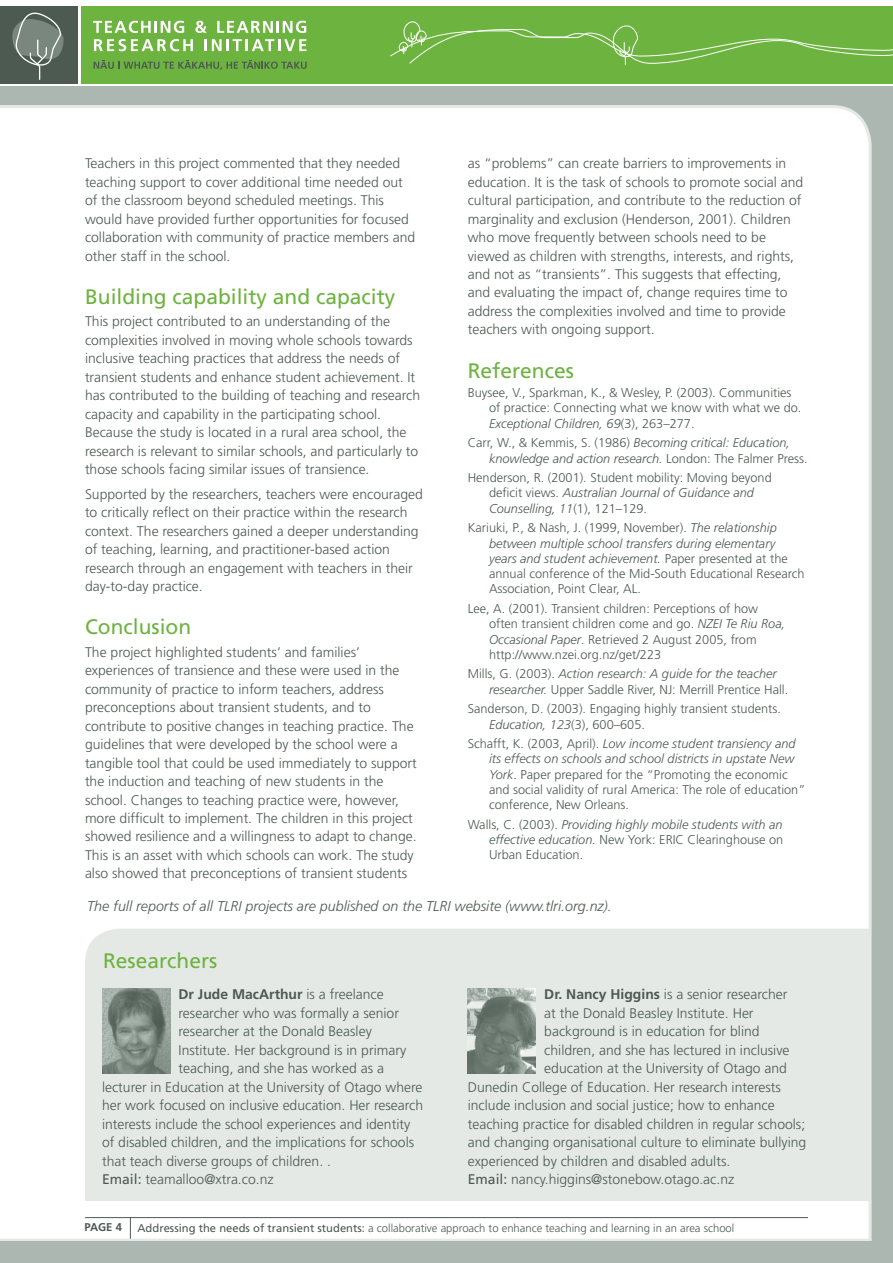
<style>
.page{position:relative;width:893px;height:1263px;background:#fff}
.page>*{position:absolute;margin:0;border:0;box-sizing:border-box;transform-origin:0 0}
.t1{font:21px "Frutiger";color:#6db33f}
.t2{font:italic 300 14.25px "Frutiger";color:#4c5a52}
.t3{font:300 13.95px/18.5px "Frutiger";color:#4c5a52}
.t4{font:700 13.95px "Frutiger";color:#4c5a52}
.t5{font:300 12.75px/15.3px "Frutiger";color:#4c5a52}
.t6{font:italic 300 12.75px/15.3px "Frutiger";color:#4c5a52}
.t7{font:300 11.25px "Frutiger";color:#4c5a52}
.t8{font:700 11.25px "Frutiger";color:#4c5a52}
.s1{font-style:italic}
.s2{font-style:normal}
.s3{font-weight:300}
.s4{font-weight:400}
.s5{font-weight:700}
</style>
<div class="page">
<div style="left:0;top:86px;width:893px;height:1177px;background:#adb7b1"></div>
<div style="left:0;top:105px;width:871px;height:1134px;background:#fff"></div>
<hr style="left:0;top:1239px;width:871px;height:3px;background:#e5e9e6">
<div style="left:0;top:6px;width:78px;height:78px;background:#4c5a52"></div>
<div style="left:81px;top:6px;width:812px;height:78px;background:#6db33f"></div>
<svg style="left:390px;top:21px;width:503px;height:44px"></svg>
<svg style="left:12px;top:12px;width:52px;height:141px"></svg>
<svg style="left:94px;top:39px;width:99px;height:12px"></svg>
<svg style="left:205px;top:39px;width:101px;height:12px"></svg>
<svg style="left:93px;top:21px;width:91px;height:12px"></svg>
<svg style="left:195px;top:21px;width:12px;height:12px"></svg>
<svg style="left:217px;top:21px;width:89px;height:12px"></svg>
<svg style="left:94px;top:60px;width:213px;height:10px"></svg>
<div style="left:85px;top:929px;width:784px;height:271px;background:#e5e9e6"></div>
<hr style="left:85px;top:1217px;width:723px;height:1px;background:#4c5a52">
<svg style="left:130px;top:1218px;width:1px;height:21px"></svg>
<img style="left:102px;top:989px;width:68px;height:85px">
<img style="left:468px;top:989px;width:68px;height:85px">
<p class="t3" style="left:85px;top:155px;width:332px">Teachers in this project commented that they needed teaching support to cover additional time needed out of the classroom beyond scheduled meetings. This would have provided further opportunities for focused collaboration with community of practice members and other staff in the school.</p>
<h1 class="t1" style="left:85px;top:287px;width:312px">Building capability and capacity</h1>
<p class="t3" style="left:85px;top:313px;width:337px">This project contributed to an understanding of the complexities involved in moving whole schools towards inclusive teaching practices that address the needs of transient students and enhance student achievement. It has contributed to the building of teaching and research capacity and capability in the participating school.<br>Because the study is located in a rural area school, the research is relevant to similar schools, and particularly to those schools facing similar issues of transience.</p>
<p class="t3" style="left:85px;top:485px;width:339px">Supported by the researchers, teachers were encouraged to critically reflect on their practice within the research context. The researchers gained a deeper understanding of teaching, learning, and practitioner-based action research through an engagement with teachers in their day-to-day practice.</p>
<h1 class="t1" style="left:85px;top:618px;width:108px">Conclusion</h1>
<p class="t3" style="left:85px;top:644px;width:333px">The project highlighted students’ and families’ experiences of transience and these were used in the community of practice to inform teachers, address preconceptions about transient students, and to contribute to positive changes in teaching practice. The guidelines that were developed by the school were a tangible tool that could be used immediately to support the induction and teaching of new students in the school. Changes to teaching practice were, however, more difficult to implement. The children in this project showed resilience and a willingness to adapt to change.<br>This is an asset with which schools can work. The study also showed that preconceptions of transient students</p>
<p class="t3" style="left:468px;top:155px;width:337px">as “problems” can create barriers to improvements in education. It is the task of schools to promote social and cultural participation, and contribute to the reduction of marginality and exclusion (Henderson, 2001). Children who move frequently between schools need to be viewed as children with strengths, interests, and rights, and not as “transients”. This suggests that effecting, and evaluating the impact of, change requires time to address the complexities involved and time to provide teachers with ongoing support.</p>
<h1 class="t1" style="left:468px;top:361px;width:108px">References</h1>
<p class="t5" style="left:489px;top:386px;width:314px;text-indent:-21px">Buysee, V., Sparkman, K., &amp; Wesley, P. (2003). Communities of practice: Connecting what we know with what we do.<br><span class="s1">Exceptional Children, 69</span>(3), 263–277.</p>
<p class="t6" style="left:489px;top:436px;width:320px;text-indent:-21px"><span class="s2">Carr, W., &amp; Kemmis, S. (1986)</span> Becoming critical: Education, knowledge and action research. <span class="s2">London: The Falmer Press.</span></p>
<p class="t5" style="left:489px;top:471px;width:284px;text-indent:-21px">Henderson, R. (2001). Student mobility: Moving beyond deficit views. <span class="s1">Australian Journal of Guidance and<br>Counselling, 11</span>(1), 121–129.</p>
<p class="t5" style="left:489px;top:521px;width:317px;text-indent:-21px">Kariuki, P., &amp; Nash, J. (1999, November). <span class="s1">The relationship between multiple school transfers during elementary years and student achievement.</span> Paper presented at the annual conference of the Mid-South Educational Research Association, Point Clear, AL.</p>
<p class="t5" style="left:489px;top:602px;width:298px;text-indent:-21px">Lee, A. (2001). Transient children: Perceptions of how often transient children come and go. <span class="s1">NZEI Te Riu Roa, Occasional Paper</span>. Retrieved 2 August 2005, from http://www.nzei.org.nz/get/223</p>
<p class="t5" style="left:489px;top:667px;width:301px;text-indent:-21px">Mills, G. (2003). <span class="s1">Action research: A guide for the teacher researcher.</span> Upper Saddle River, NJ: Merrill Prentice Hall.</p>
<p class="t5" style="left:489px;top:702px;width:293px;text-indent:-21px">Sanderson, D. (2003). Engaging highly transient students.<br><span class="s1">Education, 123</span>(3), 600–605.</p>
<p class="t5" style="left:489px;top:737px;width:318px;text-indent:-21px">Schafft, K. (2003, April). <span class="s1">Low income student transiency and its effects on schools and school districts in upstate New York</span>. Paper prepared for the “Promoting the economic and social validity of rural America: The role of education” conference, New Orleans.</p>
<p class="t5" style="left:489px;top:817px;width:296px;text-align:justify;text-indent:-21px">Walls, C. (2003). <span class="s1">Providing highly mobile students with an effective education.</span> New York: ERIC Clearinghouse on Urban Education.</p>
<p class="t2" style="left:87px;top:900px;width:526px">The full reports of all TLRI projects are published on the TLRI website (www.tlri.org.nz).</p>
<h1 class="t1" style="left:103px;top:952px;width:116px">Researchers</h1>
<p class="t4" style="left:179px;top:989px;width:207px">Dr Jude MacArthur <span class="s3">is a freelance</span></p>
<p class="t3" style="left:179px;top:1005px;width:222px">researcher who was formally a senior</p>
<p class="t3" style="left:179px;top:1023px;width:195px">researcher at the Donald Beasley</p>
<p class="t3" style="left:179px;top:1041px;width:229px">Institute. Her background is in primary</p>
<p class="t3" style="left:179px;top:1060px;width:207px">teaching, and she has worked as a</p>
<p class="t3" style="left:102px;top:1078px;width:322px">lecturer in Education at the University of Otago where</p>
<p class="t3" style="left:102px;top:1097px;width:323px">her work focused on inclusive education. Her research</p>
<p class="t3" style="left:102px;top:1115px;width:310px">interests include the school experiences and identity</p>
<p class="t3" style="left:102px;top:1134px;width:314px">of disabled children, and the implications for schools</p>
<p class="t3" style="left:102px;top:1152px;width:230px">that teach diverse groups of children. .</p>
<p class="t3" style="left:102px;top:1171px;width:173px"><span class="s4">Email:</span> teamalloo@xtra.co.nz</p>
<p class="t3" style="left:544px;top:986px;width:245px"><span class="s5">Dr. Nancy Higgins</span> is a senior researcher</p>
<p class="t3" style="left:544px;top:1005px;width:211px">at the Donald Beasley Institute. Her</p>
<p class="t3" style="left:544px;top:1023px;width:217px">background is in education for blind</p>
<p class="t3" style="left:544px;top:1041px;width:247px">children, and she has lectured in inclusive</p>
<p class="t3" style="left:544px;top:1060px;width:244px">education at the University of Otago and</p>
<p class="t3" style="left:468px;top:1078px;width:315px">Dunedin College of Education. Her research interests</p>
<p class="t3" style="left:468px;top:1097px;width:308px">include inclusion and social justice; how to enhance</p>
<p class="t3" style="left:468px;top:1115px;width:339px">teaching practice for disabled children in regular schools;</p>
<p class="t3" style="left:468px;top:1134px;width:340px">and changing organisational culture to eliminate bullying</p>
<p class="t3" style="left:468px;top:1152px;width:264px">experienced by children and disabled adults.</p>
<p class="t3" style="left:468px;top:1171px;width:268px"><span class="s4">Email:</span> nancy.higgins@stonebow.otago.ac.nz</p>
<p class="t8" style="left:85px;top:1223px;width:39px">PAGE 4</p>
<p class="t7" style="left:137px;top:1223px;width:598px"><span class="s4">Addressing the needs of transient students:</span> a collaborative approach to enhance teaching and learning in an area school</p>
</div>
